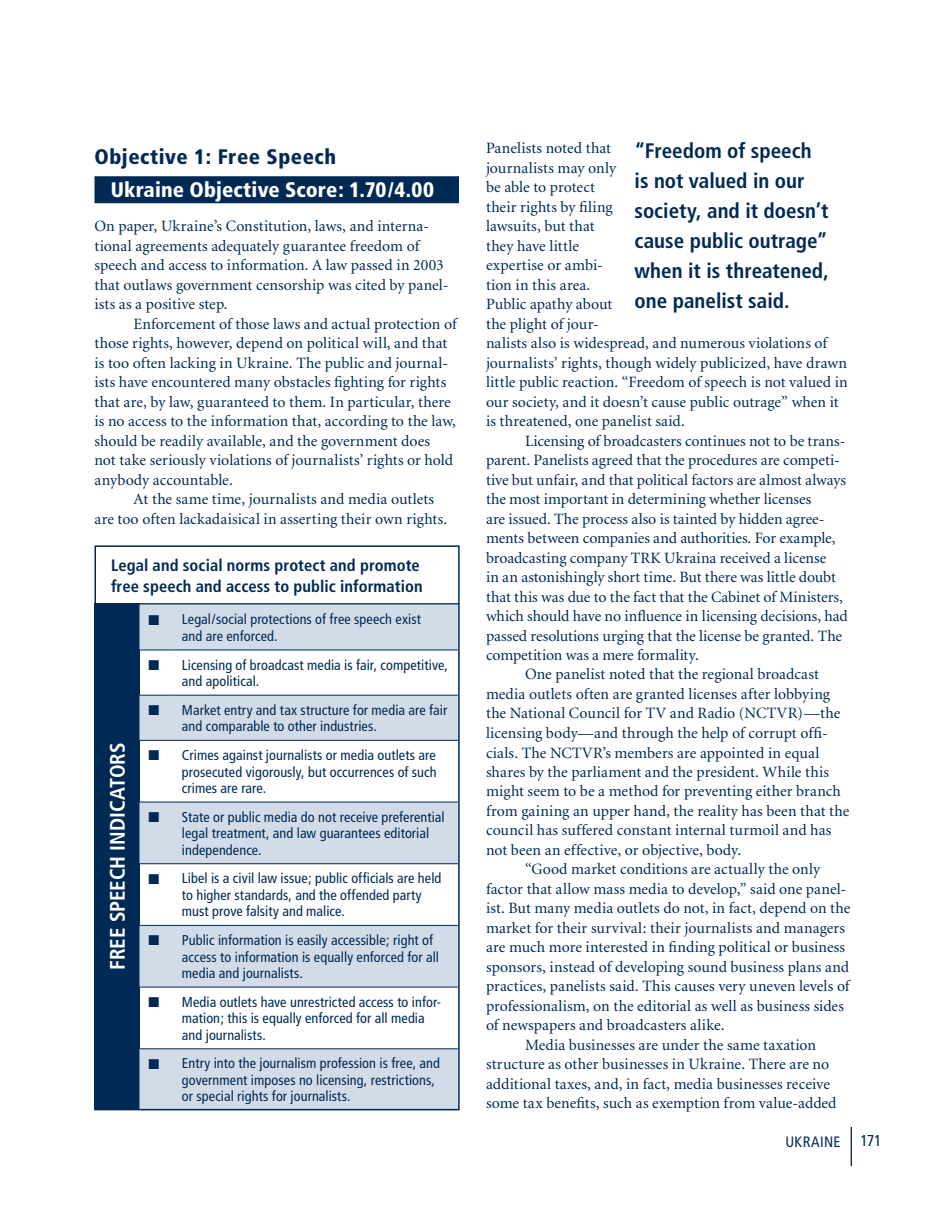
<style>
.page{position:relative;width:945px;height:1215px;background:#fff}
.page>*{position:absolute;margin:0;border:0;box-sizing:border-box;transform-origin:0 0}
.t1{font:700 condensed 21px/30px "Frutiger";color:#002953}
.t2{font:900 condensed 21px "Frutiger";letter-spacing:.005em;color:#fff}
.t3{font:900 condensed 21px "Frutiger";letter-spacing:.025em;color:#002953}
.t4{font:700 condensed 21px "Frutiger";color:#fff}
.t5{font:700 condensed 16.5px/21px "Frutiger";letter-spacing:.005em;color:#002953}
.t6{font:15.75px/19.5px "Minion";letter-spacing:.005em;color:#002953}
.t7{font:condensed 15.75px "Frutiger";color:#002953}
.t8{font:condensed 15px "Frutiger";letter-spacing:.02em;color:#002953}
.t9{font:condensed 14.25px/16.5px "Frutiger";letter-spacing:.005em;color:#002953}
</style>
<div class="page">
<hr style="left:851px;top:1127px;width:1px;height:39px;background:#002953">
<div style="left:95px;top:176px;width:364px;height:27px;background:#002953"></div>
<div style="left:95px;top:603px;width:45px;height:506px;background:#002953"></div>
<hr style="left:96px;top:603px;width:363px;height:2px;background:#002953">
<svg style="left:140px;top:605px;width:317px;height:502px;fill:#d2dce8"></svg>
<hr style="left:140px;top:650px;width:33px;height:1px;background:#002953">
<hr style="left:173px;top:650px;width:285px;height:1px;background:#002953">
<hr style="left:140px;top:695px;width:33px;height:1px;background:#002953">
<hr style="left:173px;top:695px;width:285px;height:1px;background:#002953">
<hr style="left:140px;top:740px;width:33px;height:1px;background:#002953">
<hr style="left:173px;top:740px;width:285px;height:1px;background:#002953">
<hr style="left:140px;top:802px;width:33px;height:1px;background:#002953">
<hr style="left:173px;top:802px;width:285px;height:1px;background:#002953">
<hr style="left:140px;top:863px;width:33px;height:1px;background:#002953">
<hr style="left:173px;top:863px;width:285px;height:1px;background:#002953">
<hr style="left:140px;top:925px;width:33px;height:1px;background:#002953">
<hr style="left:173px;top:925px;width:285px;height:1px;background:#002953">
<hr style="left:140px;top:987px;width:33px;height:1px;background:#002953">
<hr style="left:173px;top:987px;width:285px;height:1px;background:#002953">
<hr style="left:140px;top:1048px;width:33px;height:1px;background:#002953">
<hr style="left:173px;top:1048px;width:285px;height:1px;background:#002953">
<div style="left:95px;top:545px;width:365px;height:565px;border:2px solid #002953"></div>
<h1 class="t3" style="left:95px;top:144px;width:243px">Objective 1: Free Speech</h1>
<h1 class="t2" style="left:111px;top:177px;width:325px">Ukraine Objective Score: 1.70/4.00</h1>
<p class="t6" style="left:95px;top:217px;width:355px">On paper, Ukraine’s Constitution, laws, and interna&shy;tional agreements adequately guarantee freedom of speech and access to information. A law passed in 2003 that outlaws government censorship was cited by panel&shy;ists as a positive step.</p>
<p class="t6" style="left:95px;top:314px;width:364px;text-indent:39px">Enforcement of those laws and actual protection of those rights, however, depend on political will, and that is too often lacking in Ukraine. The public and journal&shy;ists have encountered many obstacles fighting for rights that are, by law, guaranteed to them. In particular, there is no access to the information that, according to the law, should be readily available, and the government does<br>not take seriously violations of journalists’ rights or hold anybody accountable.</p>
<p class="t6" style="left:95px;top:490px;width:354px;text-indent:39px">At the same time, journalists and media outlets are too often lackadaisical in asserting their own rights.</p>
<p class="t5" style="left:111px;top:555px;width:313px">Legal and social norms protect and promote free speech and access to public information</p>
<h1 class="t4" style="left:105px;top:970px;width:229px;rotate:-90deg">FREE SPEECH INDICATORS</h1>
<p class="t9" style="left:182px;top:611px;width:241px;text-indent:-33px">■ Legal/social protections of free speech exist and are enforced.</p>
<p class="t9" style="left:182px;top:657px;width:267px;text-indent:-33px">■ Licensing of broadcast media is fair, competitive, and apolitical.</p>
<p class="t9" style="left:182px;top:702px;width:267px;text-indent:-33px">■ Market entry and tax structure for media are fair and comparable to other industries.</p>
<p class="t9" style="left:182px;top:747px;width:256px;text-align:justify;text-indent:-33px">■ Crimes against journalists or media outlets are prosecuted vigorously, but occurrences of such crimes are rare.</p>
<p class="t9" style="left:182px;top:809px;width:264px;text-indent:-33px">■ State or public media do not receive preferential legal treatment, and law guarantees editorial independence.</p>
<p class="t9" style="left:182px;top:870px;width:261px;text-indent:-33px">■ Libel is a civil law issue; public officials are held to higher standards, and the offended party must prove falsity and malice.</p>
<p class="t9" style="left:182px;top:932px;width:259px;text-indent:-33px">■ Public information is easily accessible; right of access to information is equally enforced for all media and journalists.</p>
<p class="t9" style="left:182px;top:994px;width:261px;text-indent:-33px">■ Media outlets have unrestricted access to infor&shy;mation; this is equally enforced for all media and journalists.</p>
<p class="t9" style="left:182px;top:1055px;width:260px;text-indent:-33px">■ Entry into the journalism profession is free, and government imposes no licensing, restrictions, or special rights for journalists.</p>
<p class="t6" style="left:486px;top:139px;width:363px">Panelists noted that<br>journalists may only<br>be able to protect<br>their rights by filing<br>lawsuits, but that<br>they have little<br>expertise or ambi-<br>tion in this area.<br>Public apathy about<br>the plight of jour-<br>nalists also is widespread, and numerous violations of journalists’ rights, though widely publicized, have drawn little public reaction. “Freedom of speech is not valued in our society, and it doesn’t cause public outrage” when it is threatened, one panelist said.</p>
<p class="t6" style="left:525px;top:431px;width:322px">Licensing of broadcasters continues not to be trans-</p>
<p class="t6" style="left:486px;top:451px;width:355px">parent. Panelists agreed that the procedures are competi-</p>
<p class="t6" style="left:486px;top:470px;width:362px">tive but unfair, and that political factors are almost always</p>
<p class="t6" style="left:486px;top:490px;width:327px">the most important in determining whether licenses</p>
<p class="t6" style="left:486px;top:509px;width:340px">are issued. The process also is tainted by hidden agree-</p>
<p class="t6" style="left:486px;top:529px;width:351px">ments between companies and authorities. For example,</p>
<p class="t6" style="left:486px;top:548px;width:342px">broadcasting company TRK Ukraina received a license</p>
<p class="t6" style="left:486px;top:568px;width:351px">in an astonishingly short time. But there was little doubt</p>
<p class="t6" style="left:486px;top:587px;width:358px">that this was due to the fact that the Cabinet of Ministers,</p>
<p class="t6" style="left:486px;top:607px;width:363px">which should have no influence in licensing decisions, had</p>
<p class="t6" style="left:486px;top:626px;width:358px">passed resolutions urging that the license be granted. The</p>
<p class="t6" style="left:486px;top:646px;width:214px">competition was a mere formality.</p>
<p class="t6" style="left:525px;top:665px;width:296px">One panelist noted that the regional broadcast</p>
<p class="t6" style="left:486px;top:685px;width:346px">media outlets often are granted licenses after lobbying</p>
<p class="t6" style="left:486px;top:704px;width:356px">the National Council for TV and Radio (NCTVR)—the</p>
<p class="t6" style="left:486px;top:724px;width:343px">licensing body—and through the help of corrupt offi-</p>
<p class="t6" style="left:486px;top:743px;width:335px">cials. The NCTVR’s members are appointed in equal</p>
<p class="t6" style="left:486px;top:763px;width:345px">shares by the parliament and the president. While this</p>
<p class="t6" style="left:486px;top:782px;width:356px">might seem to be a method for preventing either branch</p>
<p class="t6" style="left:486px;top:802px;width:365px">from gaining an upper hand, the reality has been that the</p>
<p class="t6" style="left:486px;top:821px;width:347px">council has suffered constant internal turmoil and has</p>
<p class="t6" style="left:486px;top:841px;width:257px">not been an effective, or objective, body.</p>
<p class="t6" style="left:525px;top:860px;width:297px">“Good market conditions are actually the only</p>
<p class="t6" style="left:486px;top:880px;width:362px">factor that allow mass media to develop,” said one panel-</p>
<p class="t6" style="left:486px;top:899px;width:366px">ist. But many media outlets do not, in fact, depend on the</p>
<p class="t6" style="left:486px;top:919px;width:360px">market for their survival: their journalists and managers</p>
<p class="t6" style="left:486px;top:938px;width:361px">are much more interested in finding political or business</p>
<p class="t6" style="left:486px;top:958px;width:365px">sponsors, instead of developing sound business plans and</p>
<p class="t6" style="left:486px;top:977px;width:365px">practices, panelists said. This causes very uneven levels of</p>
<p class="t6" style="left:486px;top:997px;width:360px">professionalism, on the editorial as well as business sides</p>
<p class="t6" style="left:486px;top:1016px;width:240px">of newspapers and broadcasters alike.</p>
<p class="t6" style="left:525px;top:1036px;width:293px">Media businesses are under the same taxation</p>
<p class="t6" style="left:486px;top:1055px;width:345px">structure as other businesses in Ukraine. There are no</p>
<p class="t6" style="left:486px;top:1075px;width:345px">additional taxes, and, in fact, media businesses receive</p>
<p class="t6" style="left:486px;top:1094px;width:352px">some tax benefits, such as exemption from value-added</p>
<h1 class="t1" style="left:635px;top:136px;width:196px">“Freedom of speech is not valued in our society, and it doesn’t cause public outrage” when it is threatened, one panelist said.</h1>
<p class="t8" style="left:785px;top:1133px;width:57px">UKRAINE</p>
<p class="t7" style="left:860px;top:1131px;width:23px">171</p>
</div>
